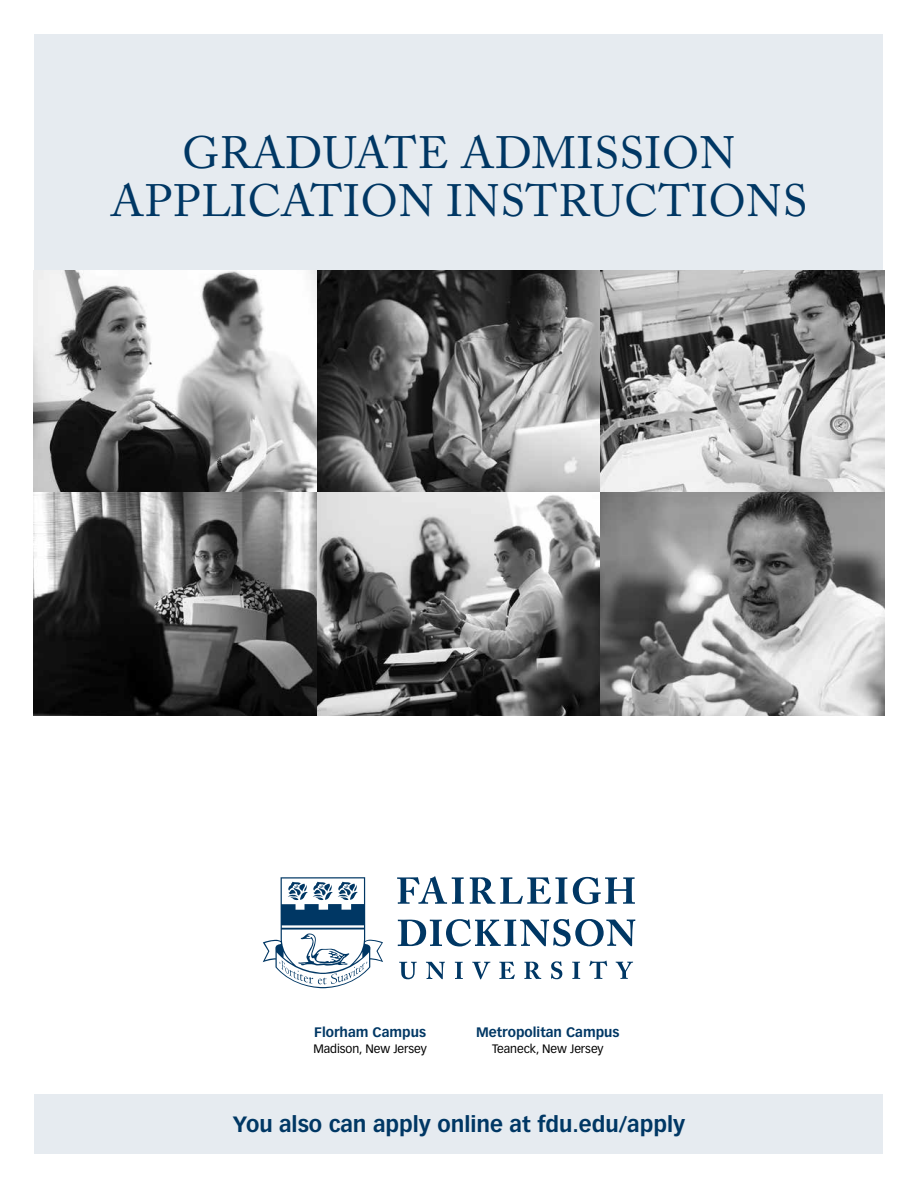
<style>
.page{position:relative;width:918px;height:1188px;background:#fff}
.page>*{position:absolute;margin:0;border:0;box-sizing:border-box;transform-origin:0 0}
.t1{font:45px/48px "Adobe Caslon Pro";letter-spacing:.015em;color:#003764;text-align:center}
.t2{font:700 21.75px "Vectora LH";color:#003764}
.t3{font:700 13.5px "Vectora LH";color:#003764}
.t4{font:12px "Vectora LH";letter-spacing:-.005em;color:#000}
</style>
<div class="page">
<div style="left:34px;top:34px;width:850px;height:237px;background:#e6ebf0"></div>
<svg style="left:263px;top:877px;width:120px;height:111px"></svg>
<svg style="left:397px;top:876px;width:67px;height:28px"></svg>
<svg style="left:470px;top:877px;width:165px;height:27px"></svg>
<svg style="left:398px;top:919px;width:237px;height:27px"></svg>
<svg style="left:399px;top:962px;width:18px;height:17px"></svg>
<svg style="left:426px;top:962px;width:19px;height:17px"></svg>
<svg style="left:455px;top:962px;width:8px;height:17px"></svg>
<svg style="left:472px;top:962px;width:18px;height:17px"></svg>
<svg style="left:499px;top:962px;width:16px;height:17px"></svg>
<svg style="left:524px;top:962px;width:17px;height:17px"></svg>
<svg style="left:551px;top:961px;width:11px;height:18px"></svg>
<svg style="left:572px;top:962px;width:8px;height:17px"></svg>
<svg style="left:589px;top:961px;width:18px;height:18px"></svg>
<svg style="left:616px;top:962px;width:17px;height:17px"></svg>
<div style="left:34px;top:1094px;width:850px;height:60px;background:#e6ebf0"></div>
<img style="left:34px;top:270px;width:850px;height:446px">
<p class="t1" style="left:111px;top:129px;width:698px">GRADUATE ADMISSION<br>APPLICATION INSTRUCTIONS</p>
<p class="t3" style="left:314px;top:1024px;width:113px">Florham Campus</p>
<p class="t4" style="left:313px;top:1042px;width:115px">Madison, New Jersey</p>
<p class="t3" style="left:476px;top:1024px;width:145px">Metropolitan Campus</p>
<p class="t4" style="left:492px;top:1042px;width:113px">Teaneck, New Jersey</p>
<p class="t2" style="left:233px;top:1111px;width:454px">You also can apply online at fdu.edu/apply</p>
</div>
